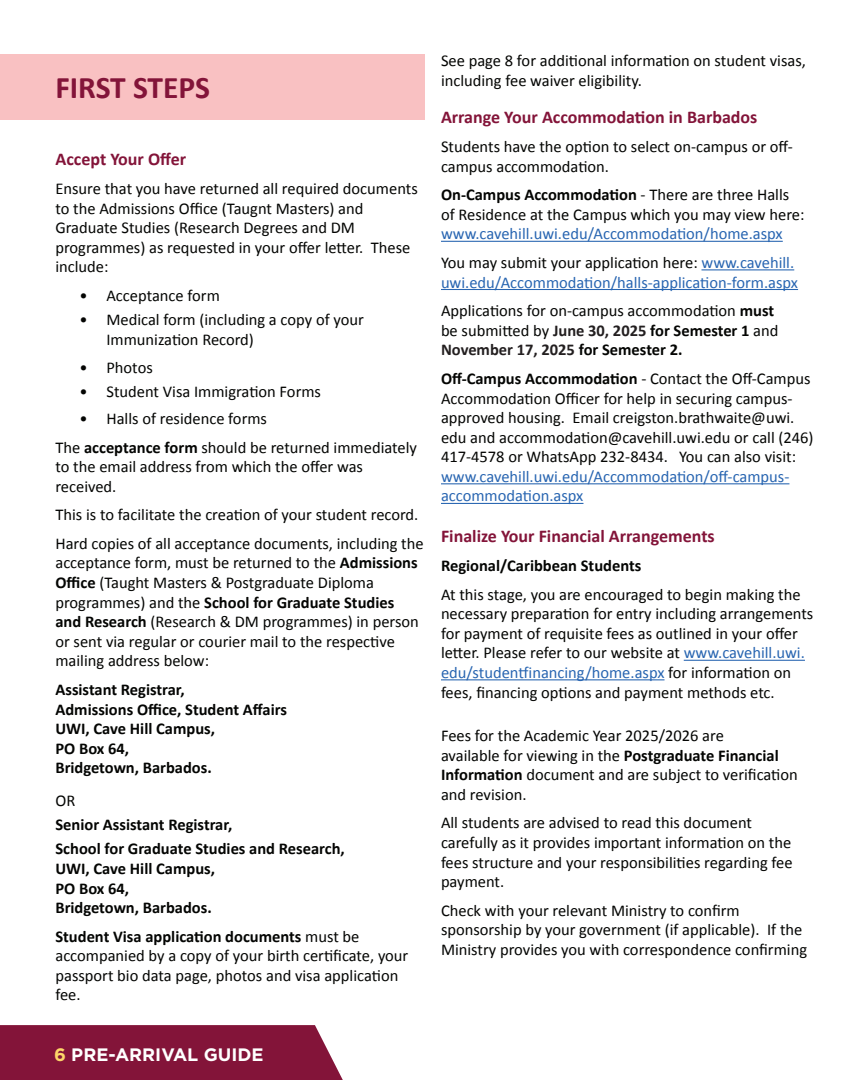
<style>
.page{position:relative;width:864px;height:1080px;background:#fff}
.page>*{position:absolute;margin:0;border:0;box-sizing:border-box;transform-origin:0 0}
.t1{font:700 31.5px "Calibri";color:#831439}
.t2{font:700 18px "Calibri";color:#831439}
.t3{font:700 18px "Gotham";color:#fff}
.t4{font:16.5px/19.6px "Calibri";color:#040503}
.t5{font:16.5px/28.7px "Calibri";color:#2865b1}
.t6{font:700 16.5px/19.6px "Calibri";color:#040503}
.t7{font:700 16.5px/19.6px "Calibri";color:#231f20}
.s1{font-weight:700}
.s2{color:#040503}
.s3{font-weight:700;color:#040503}
.s4{font-weight:400;color:#040503}
.s5{color:#2865b1}
.s6{color:#fed669}
</style>
<div class="page">
<div style="left:0;top:1025px;width:343px;height:55px;background:#831439"></div>
<div style="left:0;top:54px;width:424px;height:65px;background:#f9c1c2"></div>
<hr style="left:441px;top:241px;width:342px;height:1px;background:#2865b1">
<hr style="left:701px;top:269px;width:93px;height:1px;background:#2865b1">
<hr style="left:441px;top:289px;width:357px;height:1px;background:#2865b1">
<hr style="left:441px;top:483px;width:348px;height:1px;background:#2865b1">
<hr style="left:441px;top:503px;width:142px;height:1px;background:#2865b1">
<hr style="left:684px;top:660px;width:121px;height:1px;background:#2865b1">
<hr style="left:441px;top:679px;width:224px;height:1px;background:#2865b1">
<h1 class="t1" style="left:55px;top:65px;width:156px">FIRST STEPS</h1>
<p class="t2" style="left:55px;top:147px;width:132px">Accept Your Offer</p>
<p class="t4" style="left:55px;top:178px;width:364px">Ensure that you have returned all required documents to the Admissions Office (Taugnt Masters) and Graduate Studies (Research Degrees and DM programmes) as requested in your offer letter. These include:</p>
<p class="t4" style="left:79px;top:285px;width:142px">• Acceptance form</p>
<p class="t4" style="left:106px;top:309px;width:259px;text-indent:-27px">• Medical form (including a copy of your<br>Immunization Record)</p>
<p class="t4" style="left:79px;top:357px;width:75px">• Photos</p>
<p class="t4" style="left:79px;top:381px;width:243px">• Student Visa Immigration Forms</p>
<p class="t4" style="left:55px;top:404px;width:363px;line-height:28.7px;text-indent:24px">• Halls of residence forms<br>The <span class="s1">acceptance form</span> should be returned immediately</p>
<p class="t4" style="left:55px;top:456px;width:309px">to the email address from which the offer was received.</p>
<p class="t4" style="left:55px;top:500px;width:370px;line-height:28.7px">This is to facilitate the creation of your student record.<br>Hard copies of all acceptance documents, including the</p>
<p class="t4" style="left:55px;top:553px;width:365px">acceptance form, must be returned to the <span class="s1">Admissions Office</span> (Taught Masters &amp; Postgraduate Diploma programmes) and the <span class="s1">School for Graduate Studies and Research</span> (Research &amp; DM programmes) in person or sent via regular or courier mail to the respective mailing address below:</p>
<p class="t6" style="left:55px;top:679px;width:233px">Assistant Registrar,<br>Admissions Office, Student Affairs<br>UWI, Cave Hill Campus,<br>PO Box 64,<br>Bridgetown, Barbados.</p>
<p class="t4" style="left:55px;top:791px;width:21px">OR</p>
<p class="t6" style="left:55px;top:812px;width:291px;line-height:24px">Senior Assistant Registrar,<br>School for Graduate Studies and Research,</p>
<p class="t6" style="left:55px;top:858px;width:161px">UWI, Cave Hill Campus,<br>PO Box 64,<br>Bridgetown, Barbados.</p>
<p class="t4" style="left:55px;top:926px;width:354px"><span class="s1">Student Visa application documents</span> must be accompanied by a copy of your birth certificate, your passport bio data page, photos and visa application fee.</p>
<p class="t4" style="left:441px;top:51px;width:366px">See page 8 for additional information on student visas, including fee waiver eligibility.</p>
<p class="t2" style="left:441px;top:105px;width:318px">Arrange Your Accommodation in Barbados</p>
<p class="t4" style="left:441px;top:136px;width:353px">Students have the option to select on-campus or off&shy;campus accommodation.</p>
<p class="t4" style="left:441px;top:184px;width:365px"><span class="s1">On-Campus Accommodation</span> - There are three Halls of Residence at the Campus which you may view here:</p>
<p class="t5" style="left:441px;top:219px;width:355px">www.cavehill.uwi.edu/Accommodation/home.aspx<br><span class="s2">You may submit your application here:</span> www.cavehill.</p>
<p class="t5" style="left:441px;top:267px;width:359px">uwi.edu/Accommodation/halls-application-form.aspx<br><span class="s2">Applications for on-campus accommodation</span> <span class="s3">must</span></p>
<p class="t7" style="left:441px;top:320px;width:339px"><span class="s4">be submitted by</span> June 30, 2025 <span class="s2">for Semester 1</span> <span class="s4">and<br></span>November 17, 2025 <span class="s2">for Semester 2.</span></p>
<p class="t4" style="left:441px;top:368px;width:374px"><span class="s1">Off-Campus Accommodation</span> - Contact the Off-Campus Accommodation Officer for help in securing campus&shy;approved housing. Email creigston.brathwaite@uwi. edu and accommodation@cavehill.uwi.edu or call (246)<br>417-4578 or WhatsApp 232-8434. You can also visit:</p>
<p class="t5" style="left:441px;top:466px;width:350px;line-height:19.6px">www.cavehill.uwi.edu/Accommodation/off-campus&shy;accommodation.aspx</p>
<p class="t2" style="left:441px;top:524px;width:275px">Finalize Your Financial Arrangements</p>
<p class="t6" style="left:441px;top:555px;width:202px">Regional/Caribbean Students</p>
<p class="t4" style="left:441px;top:584px;width:374px">At this stage, you are encouraged to begin making the necessary preparation for entry including arrangements for payment of requisite fees as outlined in your offer letter. Please refer to our website at <span class="s5">www.cavehill.uwi. edu/studentfinancing/home.aspx</span> for information on fees, financing options and payment methods etc.</p>
<p class="t4" style="left:441px;top:725px;width:358px">Fees for the Academic Year 2025/2026 are<br>available for viewing in the <span class="s1">Postgraduate Financial Information</span> document and are subject to verification and revision.</p>
<p class="t4" style="left:441px;top:813px;width:353px">All students are advised to read this document carefully as it provides important information on the fees structure and your responsibilities regarding fee payment.</p>
<p class="t4" style="left:441px;top:900px;width:368px">Check with your relevant Ministry to confirm sponsorship by your government (if applicable). If the<br>Ministry provides you with correspondence confirming</p>
<p class="t3" style="left:54px;top:1043px;width:211px"><span class="s6">6</span> PRE-ARRIVAL GUIDE</p>
</div>
